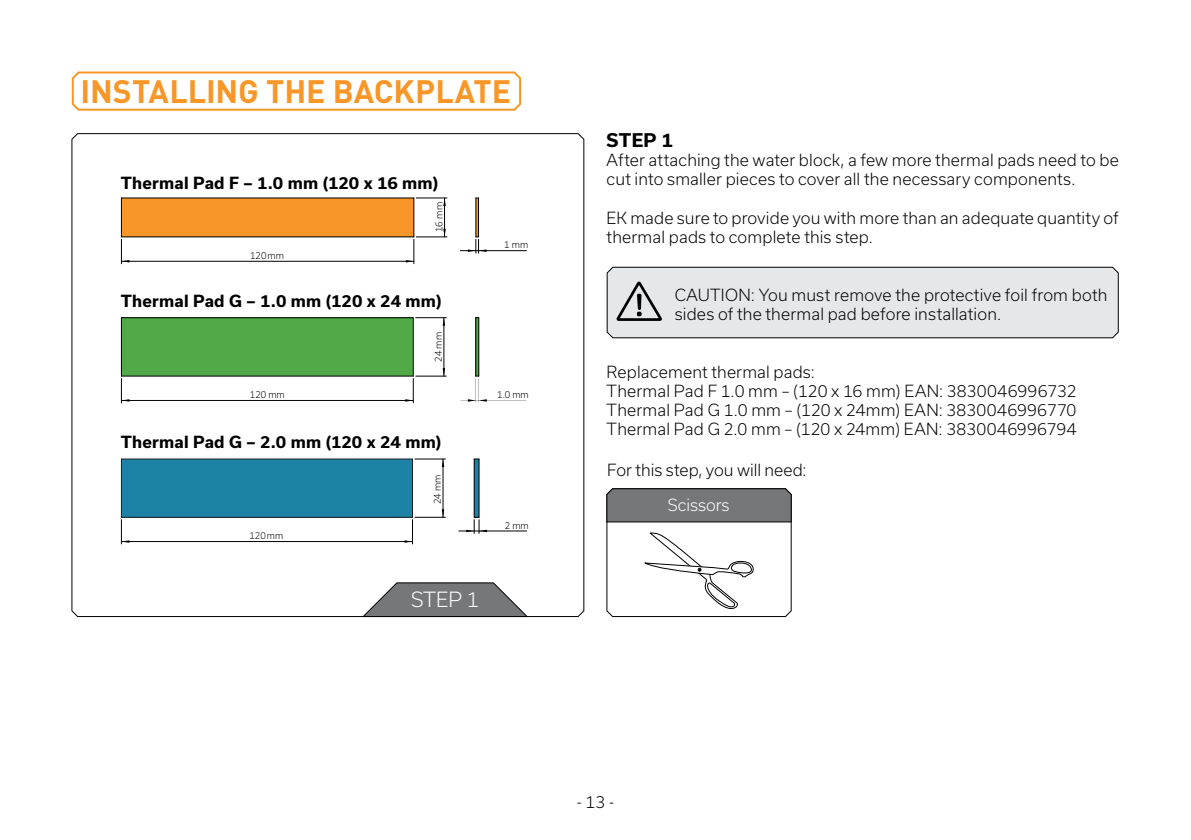
<style>
.page{position:relative;width:1191px;height:840px;background:#fff}
.page>*{position:absolute;margin:0;border:0;box-sizing:border-box;transform-origin:0 0}
.t1{font:700 32px "DIN Pro";color:#f89728}
.t2{font:300 20px "Usual";color:#fff}
.t3{font:700 18px "Usual";color:#000}
.t4{font:300 16px/19.2px "Usual";letter-spacing:.01em;color:#000}
.t5{font:700 16px "Usual";letter-spacing:.01em;color:#000}
.t6{font:300 16px "Usual";color:#fff}
.t7{font:300 9.2px "Usual";color:#000;scale:.96 1}
</style>
<div class="page">
<svg style="left:71px;top:71px;width:451px;height:40px"></svg>
<div style="left:606px;top:266px;width:513px;height:72px;background:#e6e7e8"></div>
<svg style="left:606px;top:488px;width:185px;height:128px"></svg>
<svg style="left:71px;top:133px;width:513px;height:483px"></svg>
<svg style="left:362px;top:582px;width:166px;height:35px"></svg>
<hr style="left:476px;top:198px;width:2px;height:39px;background:#f89728">
<div style="left:121px;top:198px;width:293px;height:39px;background:#f89728"></div>
<hr style="left:121px;top:197px;width:293px;height:1px;background:#000">
<hr style="left:413px;top:198px;width:1px;height:39px;background:#000">
<hr style="left:121px;top:236px;width:293px;height:1px;background:#000">
<hr style="left:121px;top:198px;width:1px;height:39px;background:#000">
<hr style="left:478px;top:198px;width:1px;height:39px;background:#000">
<hr style="left:475px;top:198px;width:1px;height:39px;background:#000">
<svg style="left:443px;top:198px;width:3px;height:8px"></svg>
<svg style="left:443px;top:229px;width:3px;height:7px"></svg>
<svg style="left:406px;top:239px;width:8px;height:24px"></svg>
<hr style="left:416px;top:197px;width:31px;height:1px;background:#000">
<svg style="left:121px;top:239px;width:8px;height:24px"></svg>
<hr style="left:121px;top:261px;width:293px;height:1px;background:#000">
<hr style="left:416px;top:236px;width:31px;height:1px;background:#000">
<hr style="left:444px;top:198px;width:1px;height:39px;background:#000">
<svg style="left:460px;top:236px;width:26px;height:17px"></svg>
<hr style="left:478px;top:250px;width:48px;height:1px;background:#000">
<hr style="left:476px;top:317px;width:3px;height:59px;background:#51aa47">
<div style="left:121px;top:317px;width:292px;height:59px;background:#51aa47"></div>
<hr style="left:121px;top:317px;width:292px;height:1px;background:#000">
<hr style="left:413px;top:317px;width:1px;height:59px;background:#000">
<hr style="left:121px;top:375px;width:292px;height:1px;background:#000">
<hr style="left:121px;top:317px;width:1px;height:59px;background:#000">
<hr style="left:478px;top:317px;width:1px;height:59px;background:#000">
<hr style="left:475px;top:317px;width:1px;height:59px;background:#000">
<svg style="left:442px;top:318px;width:3px;height:7px"></svg>
<svg style="left:442px;top:368px;width:3px;height:7px"></svg>
<svg style="left:405px;top:378px;width:9px;height:24px"></svg>
<hr style="left:416px;top:317px;width:30px;height:1px;background:#000">
<svg style="left:121px;top:378px;width:8px;height:24px"></svg>
<hr style="left:121px;top:400px;width:292px;height:1px;background:#000">
<hr style="left:416px;top:375px;width:30px;height:1px;background:#000">
<hr style="left:443px;top:317px;width:1px;height:59px;background:#000">
<svg style="left:468px;top:399px;width:19px;height:2px"></svg>
<div style="left:474px;top:459px;width:5px;height:58px;background:#1e82a7"></div>
<div style="left:121px;top:459px;width:291px;height:58px;background:#1e82a7"></div>
<hr style="left:121px;top:458px;width:291px;height:1px;background:#231f20">
<hr style="left:412px;top:459px;width:1px;height:58px;background:#231f20">
<hr style="left:121px;top:516px;width:291px;height:1px;background:#231f20">
<hr style="left:121px;top:459px;width:1px;height:58px;background:#231f20">
<hr style="left:479px;top:459px;width:1px;height:58px;background:#000">
<hr style="left:474px;top:459px;width:1px;height:58px;background:#000">
<svg style="left:404px;top:519px;width:9px;height:24px"></svg>
<hr style="left:415px;top:458px;width:30px;height:1px;background:#000">
<svg style="left:121px;top:519px;width:8px;height:24px"></svg>
<hr style="left:121px;top:541px;width:291px;height:1px;background:#000">
<hr style="left:415px;top:516px;width:30px;height:1px;background:#000">
<hr style="left:443px;top:459px;width:1px;height:58px;background:#000">
<svg style="left:459px;top:516px;width:28px;height:17px"></svg>
<hr style="left:479px;top:530px;width:48px;height:1px;background:#000">
<h1 class="t1" style="left:81px;top:70px;width:432px">INSTALLING THE BACKPLATE</h1>
<p class="t5" style="left:121px;top:173px;width:319px">Thermal Pad F – 1.0 mm (120 x 16 mm)</p>
<p class="t7" style="left:250px;top:250px;width:37px">120mm</p>
<p class="t7" style="left:433px;top:232px;width:33px;rotate:-90deg">16 mm</p>
<p class="t5" style="left:121px;top:291px;width:322px">Thermal Pad G – 1.0 mm (120 x 24 mm)</p>
<p class="t7" style="left:250px;top:389px;width:38px">120 mm</p>
<p class="t7" style="left:433px;top:361px;width:32px;rotate:-90deg">24 mm</p>
<p class="t5" style="left:121px;top:433px;width:322px">Thermal Pad G – 2.0 mm (120 x 24 mm)</p>
<p class="t7" style="left:249px;top:530px;width:37px">120mm</p>
<p class="t7" style="left:432px;top:504px;width:33px;rotate:-90deg">24 mm</p>
<p class="t7" style="left:504px;top:239px;width:27px">1 mm</p>
<p class="t7" style="left:497px;top:389px;width:34px">1.0 mm</p>
<p class="t7" style="left:505px;top:520px;width:27px">2 mm</p>
<p class="t2" style="left:411px;top:587px;width:70px">STEP 1</p>
<p class="t3" style="left:606px;top:130px;width:68px">STEP 1</p>
<p class="t4" style="left:606px;top:150px;width:513px">After attaching the water block, a few more thermal pads need to be cut into smaller pieces to cover all the necessary components.</p>
<p class="t4" style="left:606px;top:208px;width:513px">EK made sure to provide you with more than an adequate quantity of thermal pads to complete this step.</p>
<p class="t4" style="left:674px;top:285px;width:434px">CAUTION: You must remove the protective foil from both sides of the thermal pad before installation.</p>
<p class="t4" style="left:606px;top:362px;width:471px">Replacement thermal pads:<br>Thermal Pad F 1.0 mm – (120 x 16 mm) EAN: 3830046996732<br>Thermal Pad G 1.0 mm – (120 x 24mm) EAN: 3830046996770<br>Thermal Pad G 2.0 mm – (120 x 24mm) EAN: 3830046996794</p>
<p class="t4" style="left:607px;top:460px;width:201px">For this step, you will need:</p>
<p class="t6" style="left:667px;top:496px;width:63px">Scissors</p>
<p class="t4" style="left:577px;top:792px;width:39px">- 13 -</p>
</div>
